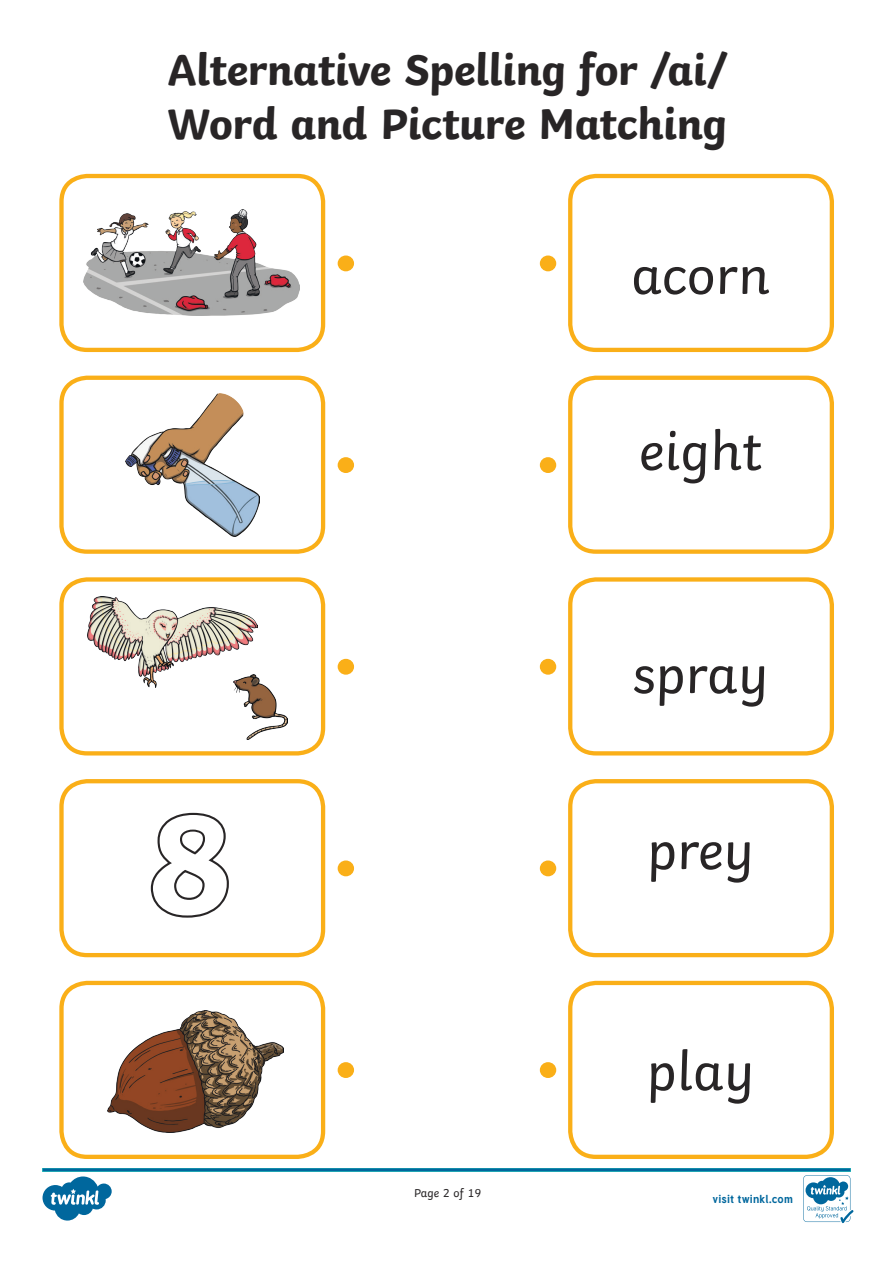
<style>
.page{position:relative;width:893px;height:1263px;background:#fff}
.page>*{position:absolute;margin:0;border:0;box-sizing:border-box;transform-origin:0 0}
.t1{font:700 145.8px "Twinkl";color:#fff}
.KS1_Body_Copy{font:55.8px "Twinkl";color:#282526}
.Heading_1{font:700 45px/54px "Twinkl";letter-spacing:-.01em;color:#282526}
.Page_Numbers{font:12px "Twinkl";color:#282526}
.t2{font:700 11.4px "Tuffy";letter-spacing:.015em;color:#00679d}
</style>
<div class="page">
<div style="left:59px;top:174px;width:266px;height:178px;border:4px solid #faaf18;border-radius:26px"></div>
<div style="left:59px;top:376px;width:266px;height:178px;border:4px solid #faaf18;border-radius:26px"></div>
<div style="left:59px;top:577px;width:266px;height:178px;border:4px solid #faaf18;border-radius:26px"></div>
<div style="left:59px;top:779px;width:266px;height:178px;border:4px solid #faaf18;border-radius:26px"></div>
<div style="left:59px;top:981px;width:266px;height:178px;border:4px solid #faaf18;border-radius:26px"></div>
<div style="left:568px;top:174px;width:266px;height:178px;border:4px solid #faaf18;border-radius:26px"></div>
<div style="left:568px;top:376px;width:266px;height:178px;border:4px solid #faaf18;border-radius:26px"></div>
<div style="left:568px;top:577px;width:266px;height:178px;border:4px solid #faaf18;border-radius:26px"></div>
<div style="left:568px;top:779px;width:266px;height:178px;border:4px solid #faaf18;border-radius:26px"></div>
<div style="left:568px;top:981px;width:266px;height:178px;border:4px solid #faaf18;border-radius:26px"></div>
<div style="left:338px;top:255px;width:16px;height:16px;background:#faaf18;border-radius:50%"></div>
<div style="left:338px;top:457px;width:16px;height:16px;background:#faaf18;border-radius:50%"></div>
<div style="left:338px;top:659px;width:16px;height:16px;background:#faaf18;border-radius:50%"></div>
<div style="left:338px;top:860px;width:16px;height:16px;background:#faaf18;border-radius:50%"></div>
<div style="left:338px;top:1062px;width:16px;height:16px;background:#faaf18;border-radius:50%"></div>
<div style="left:540px;top:255px;width:16px;height:16px;background:#faaf18;border-radius:50%"></div>
<div style="left:540px;top:457px;width:16px;height:16px;background:#faaf18;border-radius:50%"></div>
<div style="left:540px;top:659px;width:16px;height:16px;background:#faaf18;border-radius:50%"></div>
<div style="left:540px;top:860px;width:16px;height:16px;background:#faaf18;border-radius:50%"></div>
<div style="left:540px;top:1062px;width:16px;height:16px;background:#faaf18;border-radius:50%"></div>
<svg style="left:150px;top:812px;width:79px;height:106px"></svg>
<img style="left:108px;top:1010px;width:176px;height:122px">
<img style="left:234px;top:677px;width:54px;height:62px">
<img style="left:88px;top:597px;width:170px;height:91px">
<img style="left:125px;top:393px;width:135px;height:144px">
<img style="left:83px;top:209px;width:217px;height:106px">
<svg style="left:43px;top:1168px;width:810px;height:55px"></svg>
<p class="Heading_1" style="left:167px;top:38px;width:561px">Alternative Spelling for /ai/<br>Word and Picture Matching</p>
<p class="KS1_Body_Copy" style="left:631px;top:232px;width:140px">acorn</p>
<p class="KS1_Body_Copy" style="left:639px;top:408px;width:125px">eight</p>
<p class="t1" style="left:147px;top:744px;width:87px">8</p>
<p class="Page_Numbers" style="left:414px;top:1184px;width:69px">Page 2 of 19</p>
<p class="KS1_Body_Copy" style="left:632px;top:631px;width:138px">spray</p>
<p class="KS1_Body_Copy" style="left:647px;top:807px;width:109px">prey</p>
<p class="KS1_Body_Copy" style="left:647px;top:1028px;width:110px">play</p>
<p class="t2" style="left:712px;top:1190px;width:82px">visit twinkl.com</p>
</div>
